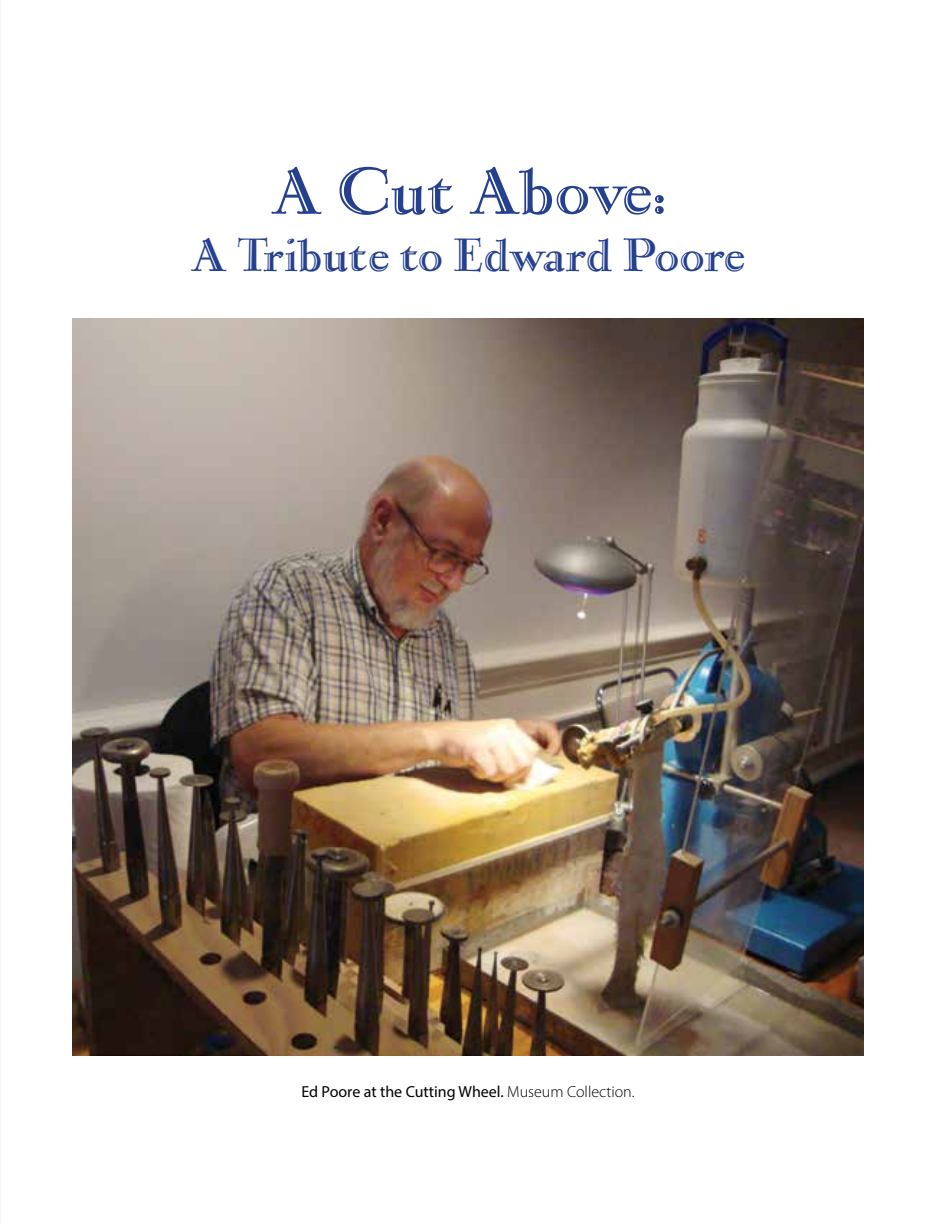
<style>
.page{position:relative;width:936px;height:1224px;background:#fff}
.page>*{position:absolute;margin:0;border:0;box-sizing:border-box;transform-origin:0 0}
.t1{font:68px "Narcissus SGTT Open";letter-spacing:-.035em;color:#25408f}
.t2{font:48px "Narcissus SGTT Open";letter-spacing:-.015em;color:#25408f}
.t3{font:16px "Myriad Pro";color:#000}
.s1{font-weight:300}
</style>
<div class="page">
<img style="left:72px;top:318px;width:792px;height:738px">
<h1 class="t1" style="left:270px;top:155px;width:397px">A Cut Above:</h1>
<h2 class="t2" style="left:190px;top:230px;width:557px">A Tribute to Edward Poore</h2>
<p class="t3" style="left:301px;top:1082px;width:335px">Ed Poore at the Cutting Wheel. <span class="s1">Museum Collection.</span></p>
</div>
